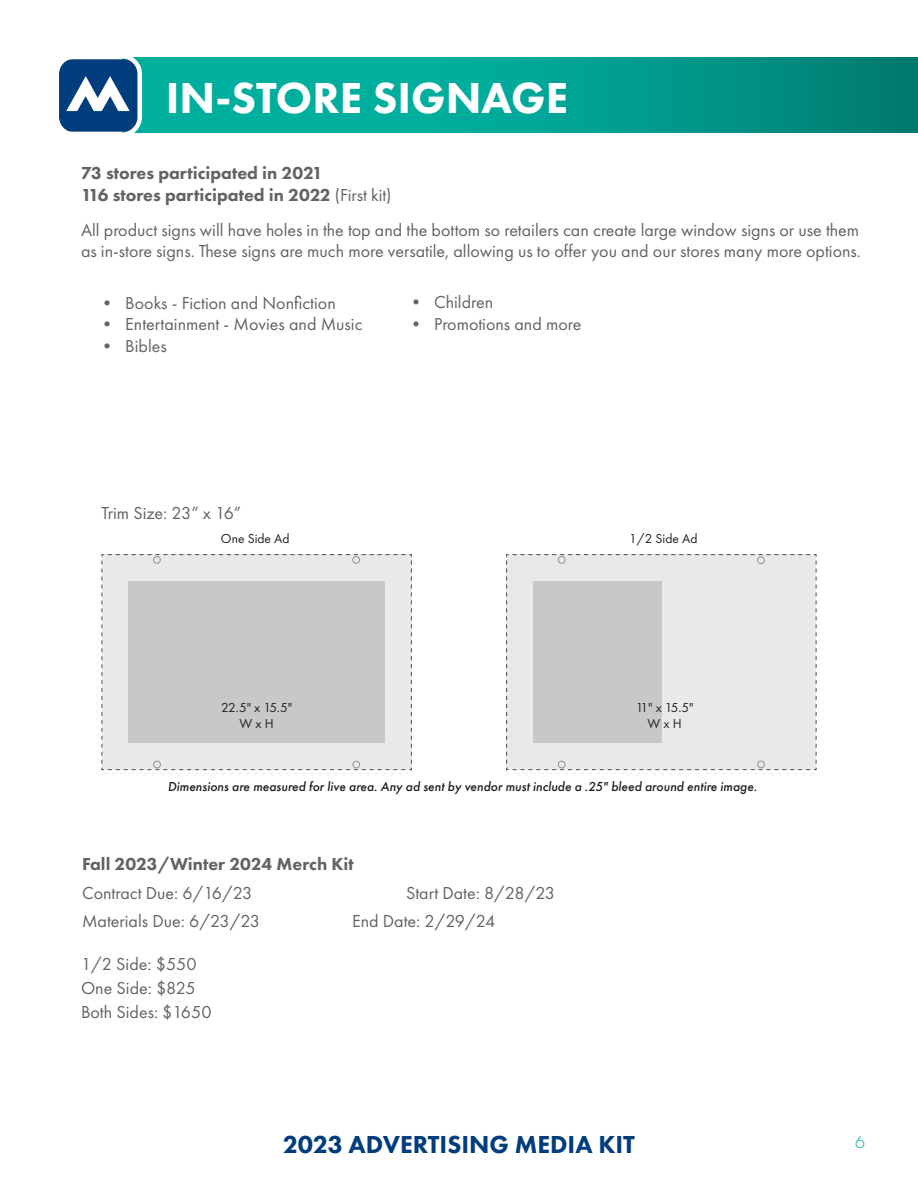
<style>
.page{position:relative;width:918px;height:1188px;background:#fff}
.page>*{position:absolute;margin:0;border:0;box-sizing:border-box;transform-origin:0 0}
.t1{font:800 45px "Futura PT";color:#fff}
.t2{font:800 25.5px "Futura PT";color:#013d7d}
.t3{font:18px/21.6px "Futura PT";color:#636366}
.t4{font:800 18px "Futura PT";color:#636366}
.t5{font:300 18px "Futura PT";color:#00ae9d}
.t6{font:italic 500 13.5px "Futura PT";color:#231f20}
.t7{font:13.5px "Futura PT";color:#231f20}
.s1{font-weight:400}
</style>
<div class="page">
<div style="left:123px;top:58px;width:795px;height:75px;background:linear-gradient(to right,#00bcab,#008578)"></div>
<img style="left:59px;top:59px;width:78px;height:73px">
<div style="left:54px;top:54px;width:88px;height:83px;border:4px solid #fff;border-radius:18px"></div>
<div style="left:101px;top:554px;width:311px;height:217px;background:#e9e9e9"></div>
<div style="left:128px;top:581px;width:257px;height:162px;background:#c8c8c8"></div>
<div style="left:506px;top:554px;width:311px;height:217px;background:#e9e9e9"></div>
<div style="left:533px;top:581px;width:128px;height:162px;background:#c8c8c8"></div>
<div style="left:153px;top:556px;width:7px;height:7px;border:1px solid #929292;border-radius:50%"></div>
<div style="left:353px;top:556px;width:7px;height:7px;border:1px solid #929292;border-radius:50%"></div>
<div style="left:153px;top:761px;width:8px;height:7px;border:1px solid #929292;border-radius:50%"></div>
<div style="left:353px;top:761px;width:7px;height:7px;border:1px solid #929292;border-radius:50%"></div>
<div style="left:558px;top:761px;width:7px;height:7px;border:1px solid #929292;border-radius:50%"></div>
<div style="left:757px;top:761px;width:8px;height:7px;border:1px solid #929292;border-radius:50%"></div>
<div style="left:558px;top:556px;width:7px;height:7px;border:1px solid #929292;border-radius:50%"></div>
<div style="left:757px;top:557px;width:8px;height:7px;border:1px solid #929292;border-radius:50%"></div>
<p class="t1" style="left:166px;top:70px;width:404px">IN-STORE SIGNAGE</p>
<p class="t4" style="left:81px;top:162px;width:243px">73 stores participated in 2021</p>
<p class="t4" style="left:81px;top:183px;width:312px">116 stores participated in 2022 <span class="s1">(First kit)</span></p>
<p class="t3" style="left:81px;top:219px;width:782px">All product signs will have holes in the top and the bottom so retailers can create large window signs or use them as in-store signs. These signs are much more versatile, allowing us to offer you and our stores many more options.</p>
<p class="t3" style="left:98px;top:292px;width:239px">• Books - Fiction and Nonfiction</p>
<p class="t3" style="left:98px;top:313px;width:266px">• Entertainment - Movies and Music</p>
<p class="t3" style="left:98px;top:335px;width:70px">• Bibles</p>
<p class="t3" style="left:407px;top:291px;width:88px">• Children</p>
<p class="t3" style="left:407px;top:313px;width:176px">• Promotions and more</p>
<p class="t3" style="left:102px;top:502px;width:141px">Trim Size: 23” x 16”</p>
<p class="t7" style="left:221px;top:531px;width:70px">One Side Ad</p>
<p class="t7" style="left:221px;top:700px;width:73px">22.5" x 15.5"</p>
<p class="t7" style="left:240px;top:716px;width:36px">W x H</p>
<p class="t7" style="left:629px;top:531px;width:70px">1/2 Side Ad</p>
<p class="t7" style="left:636px;top:700px;width:59px">11" x 15.5"</p>
<p class="t7" style="left:648px;top:716px;width:36px">W x H</p>
<p class="t6" style="left:168px;top:778px;width:591px">Dimensions are measured for live area. Any ad sent by vendor must include a .25" bleed around entire image.</p>
<p class="t4" style="left:82px;top:853px;width:273px">Fall 2023/Winter 2024 Merch Kit</p>
<p class="t3" style="left:82px;top:882px;width:172px">Contract Due: 6/16/23</p>
<p class="t3" style="left:406px;top:882px;width:151px">Start Date: 8/28/23</p>
<p class="t3" style="left:82px;top:910px;width:180px">Materials Due: 6/23/23</p>
<p class="t3" style="left:352px;top:910px;width:145px">End Date: 2/29/24</p>
<p class="t3" style="left:81px;top:953px;width:117px">1/2 Side: $550</p>
<p class="t3" style="left:81px;top:977px;width:116px">One Side: $825</p>
<p class="t3" style="left:81px;top:1001px;width:132px">Both Sides: $1650</p>
<h2 class="t2" style="left:283px;top:1129px;width:354px">2023 ADVERTISING MEDIA KIT</h2>
<p class="t5" style="left:855px;top:1132px;width:11px">6</p>
</div>
